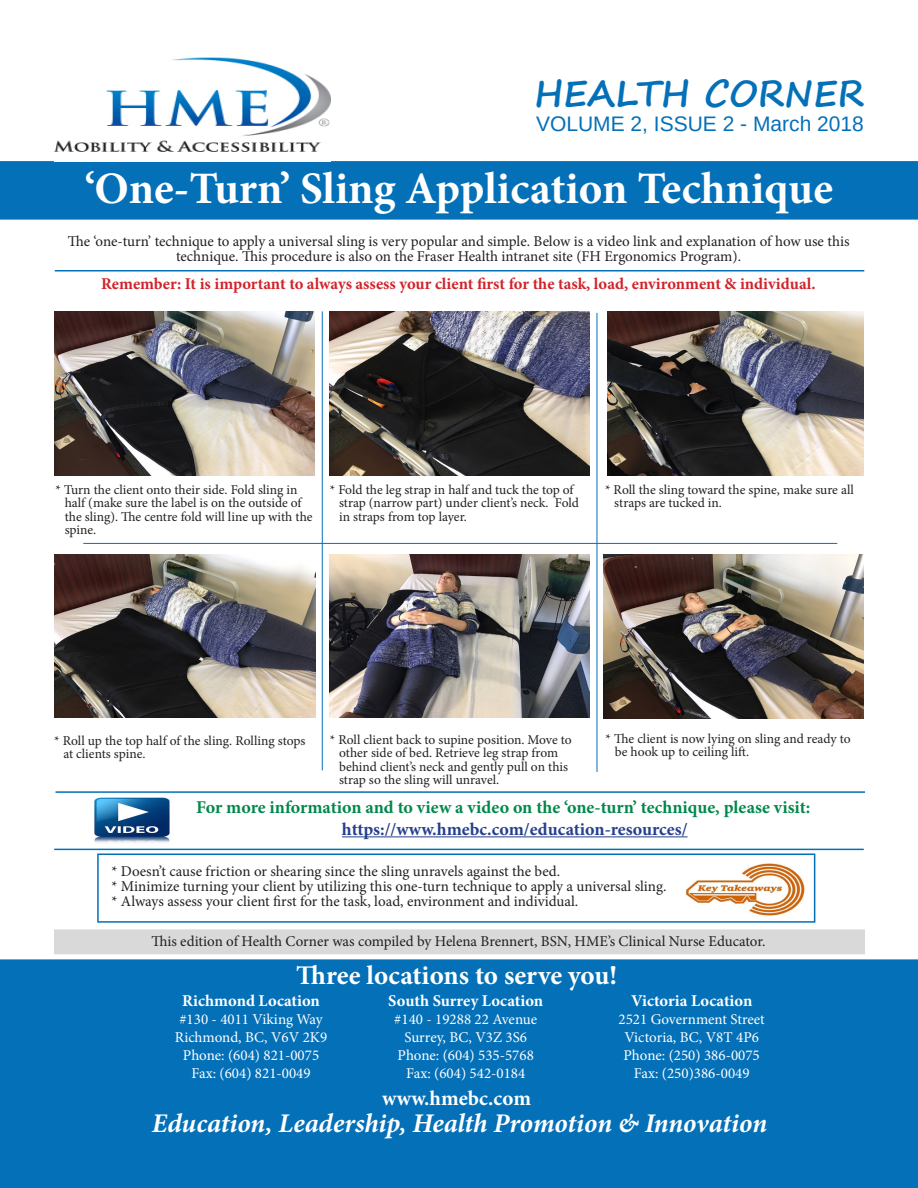
<style>
.page{position:relative;width:918px;height:1188px;background:#fff}
.page>*{position:absolute;margin:0;border:0;box-sizing:border-box;transform-origin:0 0}
.t1{font:700 45px "Minion Pro";color:#fff}
.t2{font:700 36px "Segoe Print";color:#0470b8}
.t3{font:italic 700 27px "Minion Pro";letter-spacing:-.005em;color:#fff}
.t4{font:700 27px "Minion Pro";letter-spacing:-.005em;color:#fff}
.t5{font:21px "Arimo";color:#0470b8}
.t6{font:700 21px "Minion Pro";color:#fff}
.t7{font:700 18px "Minion Pro";color:#00884b}
.t8{font:700 18px "Minion Pro";color:#253f8e}
.t9{font:700 16.5px "Minion Pro";color:#d1232a}
.t10{font:700 16.5px "Minion Pro";color:#fff}
.t11{font:15px/15px "Minion Pro";color:#231f20;text-align:center}
.t12{font:15px "Minion Pro";color:#fff}
.t13{font:13.5px "Minion Pro";color:#231f20}
</style>
<div class="page">
<div style="left:0;top:161px;width:918px;height:59px;background:#0470b8"></div>
<img style="left:54px;top:57px;width:277px;height:95px">
<div style="left:0;top:959px;width:918px;height:229px;background:#0470b8"></div>
<div style="left:54px;top:929px;width:811px;height:25px;background:#d8d9d8"></div>
<img style="left:686px;top:863px;width:119px;height:53px">
<div style="left:97px;top:854px;width:718px;height:69px;border:2px solid #0470b8"></div>
<hr style="left:55px;top:270px;width:809px;height:2px;background:#0470b8">
<hr style="left:54px;top:849px;width:810px;height:1px;background:#0470b8">
<hr style="left:83px;top:543px;width:754px;height:1px;background:#0470b8">
<hr style="left:322px;top:311px;width:1px;height:459px;background:#0470b8">
<hr style="left:56px;top:791px;width:809px;height:2px;background:#0470b8">
<img style="left:94px;top:797px;width:76px;height:46px">
<hr style="left:342px;top:836px;width:346px;height:1px;background:#253f8e">
<hr style="left:597px;top:313px;width:1px;height:459px;background:#0470b8">
<img style="left:54px;top:311px;width:260px;height:164px">
<img style="left:330px;top:311px;width:260px;height:164px">
<img style="left:607px;top:311px;width:257px;height:164px">
<img style="left:54px;top:554px;width:262px;height:164px">
<img style="left:329px;top:554px;width:261px;height:164px">
<img style="left:603px;top:554px;width:260px;height:165px">
<p class="t2" style="left:534px;top:60px;width:331px">HEALTH CORNER</p>
<p class="t5" style="left:536px;top:110px;width:329px">VOLUME 2, ISSUE 2 - March 2018</p>
<p class="t1" style="left:85px;top:157px;width:750px">‘One-Turn’ Sling Application Technique</p>
<p class="t11" style="left:68px;top:234px;width:783px">The ‘one-turn’ technique to apply a universal sling is very popular and simple. Below is a video link and explanation of how use this technique. This procedure is also on the Fraser Health intranet site (FH Ergonomics Program).</p>
<p class="t9" style="left:101px;top:272px;width:716px">Remember: It is important to always assess your client first for the task, load, environment &amp; individual.</p>
<p class="t13" style="left:56px;top:480px;width:244px">* Turn the client onto their side. Fold sling in</p>
<p class="t13" style="left:65px;top:494px;width:238px">half (make sure the label is on the outside of</p>
<p class="t13" style="left:65px;top:507px;width:249px">the sling). The centre fold will line up with the</p>
<p class="t13" style="left:65px;top:521px;width:33px">spine.</p>
<p class="t13" style="left:330px;top:480px;width:245px">* Fold the leg strap in half and tuck the top of</p>
<p class="t13" style="left:339px;top:494px;width:241px">strap (narrow part) under client’s neck. Fold</p>
<p class="t13" style="left:339px;top:507px;width:129px">in straps from top layer.</p>
<p class="t13" style="left:605px;top:480px;width:250px">* Roll the sling toward the spine, make sure all</p>
<p class="t13" style="left:614px;top:494px;width:109px">straps are tucked in.</p>
<p class="t13" style="left:54px;top:731px;width:253px">* Roll up the top half of the sling. Rolling stops</p>
<p class="t13" style="left:63px;top:745px;width:83px">at clients spine.</p>
<p class="t13" style="left:330px;top:730px;width:243px">* Roll client back to supine position. Move to</p>
<p class="t13" style="left:339px;top:744px;width:221px">other side of bed. Retrieve leg strap from</p>
<p class="t13" style="left:339px;top:757px;width:230px">behind client’s neck and gently pull on this</p>
<p class="t13" style="left:339px;top:771px;width:162px">strap so the sling will unravel.</p>
<p class="t13" style="left:606px;top:729px;width:247px">* The client is now lying on sling and ready to</p>
<p class="t13" style="left:615px;top:743px;width:136px">be hook up to ceiling lift.</p>
<p class="t7" style="left:196px;top:795px;width:616px">For more information and to view a video on the ‘one-turn’ technique, please visit:</p>
<p class="t8" style="left:342px;top:817px;width:347px">https://www.hmebc.com/education-resources/</p>
<p class="t11" style="left:111px;top:863px;width:450px">* Doesn’t cause friction or shearing since the sling unravels against the bed.</p>
<p class="t11" style="left:111px;top:878px;width:557px">* Minimize turning your client by utilizing this one-turn technique to apply a universal sling.</p>
<p class="t11" style="left:111px;top:893px;width:468px">* Always assess your client first for the task, load, environment and individual.</p>
<p class="t11" style="left:151px;top:934px;width:616px">This edition of Health Corner was compiled by Helena Brennert, BSN, HME’s Clinical Nurse Educator.</p>
<p class="t4" style="left:296px;top:956px;width:323px">Three locations to serve you!</p>
<p class="t10" style="left:182px;top:989px;width:139px">Richmond Location</p>
<p class="t12" style="left:179px;top:1009px;width:145px">#130 - 4011 Viking Way</p>
<p class="t12" style="left:175px;top:1027px;width:154px">Richmond, BC, V6V 2K9</p>
<p class="t12" style="left:183px;top:1045px;width:138px">Phone: (604) 821-0075</p>
<p class="t12" style="left:191px;top:1063px;width:121px">Fax: (604) 821-0049</p>
<p class="t10" style="left:388px;top:989px;width:156px">South Surrey Location</p>
<p class="t12" style="left:394px;top:1009px;width:144px">#140 - 19288 22 Avenue</p>
<p class="t12" style="left:404px;top:1027px;width:124px">Surrey, BC, V3Z 3S6</p>
<p class="t12" style="left:398px;top:1045px;width:138px">Phone: (604) 535-5768</p>
<p class="t12" style="left:406px;top:1063px;width:121px">Fax: (604) 542-0184</p>
<p class="t10" style="left:631px;top:989px;width:123px">Victoria Location</p>
<p class="t12" style="left:619px;top:1009px;width:148px">2521 Government Street</p>
<p class="t12" style="left:624px;top:1027px;width:136px">Victoria, BC, V8T 4P6</p>
<p class="t12" style="left:624px;top:1045px;width:138px">Phone: (250) 386-0075</p>
<p class="t12" style="left:634px;top:1063px;width:117px">Fax: (250)386-0049</p>
<p class="t6" style="left:382px;top:1083px;width:150px">www.hmebc.com</p>
<p class="t3" style="left:152px;top:1104px;width:617px">Education, Leadership, Health Promotion &amp; Innovation</p>
</div>
